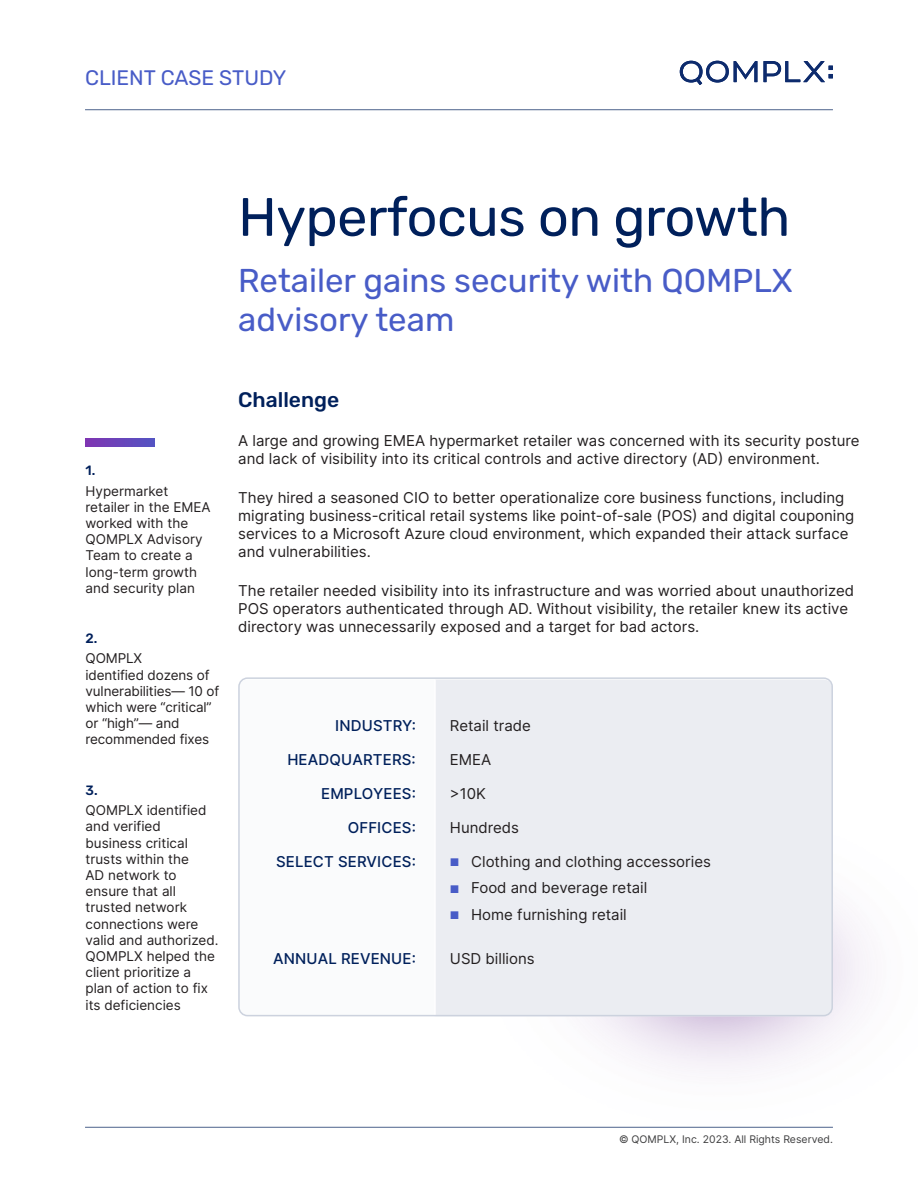
<style>
.page{position:relative;width:918px;height:1188px;background:#fff}
.page>*{position:absolute;margin:0;border:0;box-sizing:border-box;transform-origin:0 0}
.t1{font:54px "Rubik";letter-spacing:-.01em;color:#00205b}
.Subheading_copy{font:33px/39px "Rubik";color:#485cc7}
.t2{font:21px "Rubik";color:#485cc7}
.Subheading{font:500 21px "Rubik";color:#00205b}
.t3{font:15px/18px "Inter";color:#231f20}
.t4{font:500 15px "Inter";letter-spacing:.01em;color:#00205b}
.t5{font:13.5px/16.2px "Inter";color:#231f20}
.t6{font:500 13.5px "Rubik";color:#00205b}
.t7{font:10.5px "Inter";color:#3e3e3f}
.s1{font-size:10.5px;color:#485cc7}
</style>
<div class="page">
<hr style="left:85px;top:1127px;width:748px;height:1px;background:#4d638c">
<hr style="left:85px;top:109px;width:748px;height:1px;background:#4d638c">
<img style="left:453px;top:909px;width:411px;height:219px">
<svg style="left:763px;top:61px;width:70px;height:21px"></svg>
<svg style="left:680px;top:61px;width:77px;height:24px"></svg>
<svg style="left:86px;top:438px;width:68px;height:8px"></svg>
<div style="left:436px;top:680px;width:396px;height:336px;background:#ebedf2"></div>
<div style="left:238px;top:677px;width:595px;height:339px;border:2px solid #ccd2de;border-radius:9px"></div>
<h3 class="t2" style="left:85px;top:66px;width:203px">CLIENT CASE STUDY</h3>
<p class="t1" style="left:238px;top:187px;width:554px">Hyperfocus on growth</p>
<p class="Subheading_copy" style="left:238px;top:262px;width:556px">Retailer gains security with QOMPLX advisory team</p>
<p class="t6" style="left:86px;top:463px;width:11px">1.</p>
<p class="t5" style="left:86px;top:482px;width:127px">Hypermarket retailer in the EMEA worked with the<br>QOMPLX Advisory<br>Team to create a long-term growth and security plan</p>
<p class="t6" style="left:86px;top:631px;width:13px">2.</p>
<p class="t5" style="left:86px;top:650px;width:135px">QOMPLX<br>identified dozens of vulnerabilities— 10 of which were “critical” or “high”— and recommended fixes</p>
<p class="t6" style="left:86px;top:782px;width:14px">3.</p>
<p class="t5" style="left:86px;top:802px;width:135px">QOMPLX identified and verified business critical trusts within the<br>AD network to ensure that all trusted network connections were valid and authorized.<br>QOMPLX helped the client prioritize a plan of action to fix its deficiencies</p>
<p class="Subheading" style="left:238px;top:387px;width:102px">Challenge</p>
<p class="t3" style="left:238px;top:431px;width:623px">A large and growing EMEA hypermarket retailer was concerned with its security posture and lack of visibility into its critical controls and active directory (AD) environment.</p>
<p class="t3" style="left:238px;top:488px;width:618px">They hired a seasoned CIO to better operationalize core business functions, including migrating business-critical retail systems like point-of-sale (POS) and digital couponing services to a Microsoft Azure cloud environment, which expanded their attack surface and vulnerabilities.</p>
<p class="t3" style="left:238px;top:582px;width:617px">The retailer needed visibility into its infrastructure and was worried about unauthorized<br>POS operators authenticated through AD. Without visibility, the retailer knew its active directory was unnecessarily exposed and a target for bad actors.</p>
<p class="t4" style="left:335px;top:714px;width:82px">INDUSTRY:</p>
<p class="t3" style="left:450px;top:716px;width:83px">Retail trade</p>
<p class="t4" style="left:287px;top:749px;width:130px">HEADQUARTERS:</p>
<p class="t3" style="left:450px;top:750px;width:43px">EMEA</p>
<p class="t4" style="left:321px;top:783px;width:96px">EMPLOYEES:</p>
<p class="t3" style="left:450px;top:784px;width:37px">&gt;10K</p>
<p class="t4" style="left:348px;top:817px;width:70px">OFFICES:</p>
<p class="t3" style="left:450px;top:818px;width:71px">Hundreds</p>
<p class="t4" style="left:276px;top:851px;width:141px">SELECT SERVICES:</p>
<p class="t3" style="left:450px;top:852px;width:262px"><span class="s1">■</span> Clothing and clothing accessories</p>
<p class="t3" style="left:450px;top:879px;width:199px"><span class="s1">■</span> Food and beverage retail</p>
<p class="t3" style="left:450px;top:905px;width:178px"><span class="s1">■</span> Home furnishing retail</p>
<p class="t4" style="left:273px;top:948px;width:144px">ANNUAL REVENUE:</p>
<p class="t3" style="left:450px;top:950px;width:86px">USD billions</p>
<p class="t7" style="left:619px;top:1132px;width:215px">© QOMPLX, Inc. 2023. All Rights Reserved.</p>
</div>
